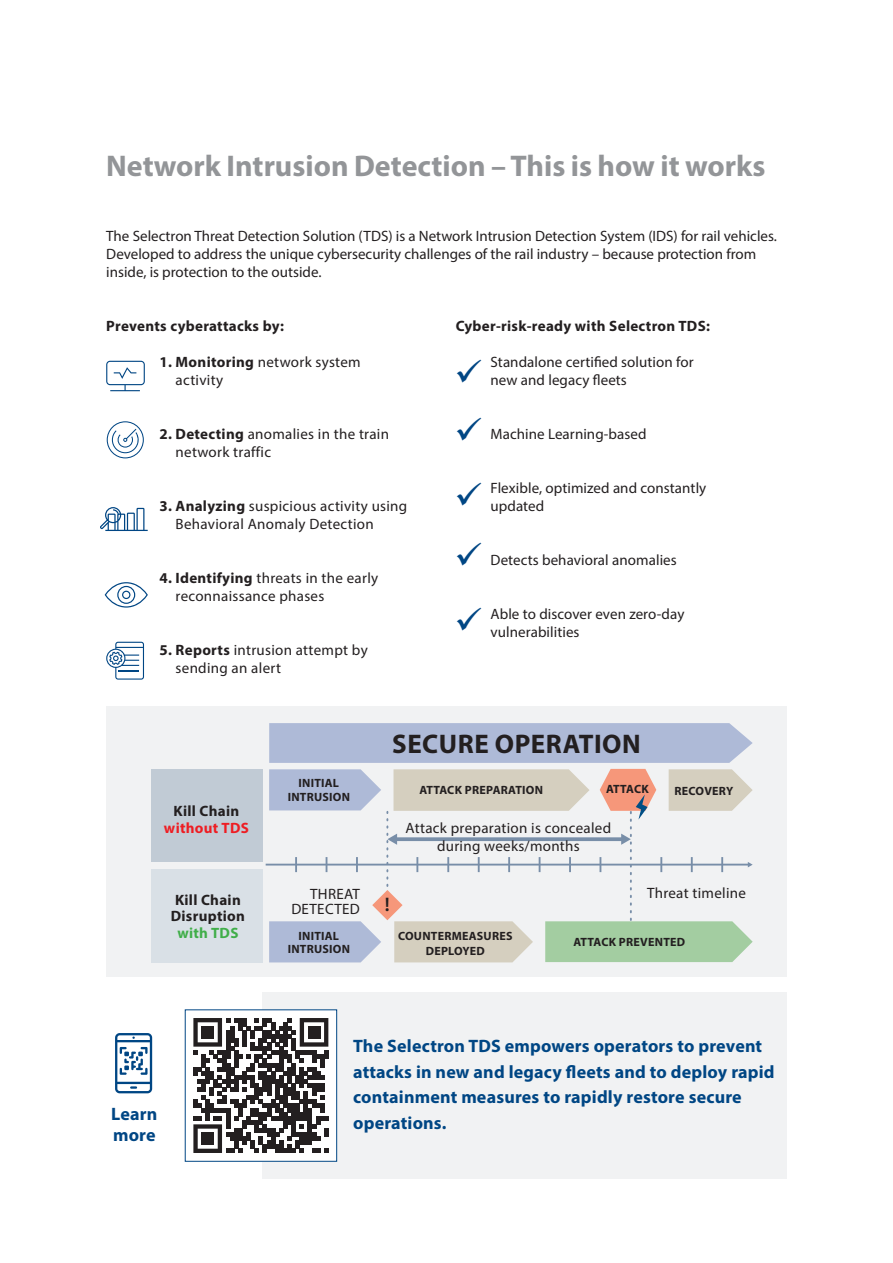
<style>
.page{position:relative;width:893px;height:1263px;background:#fff}
.page>*{position:absolute;margin:0;border:0;box-sizing:border-box;transform-origin:0 0}
.t1{font:700 30px "Myriad Pro";color:#939598}
.t2{font:700 27px "Myriad Pro";letter-spacing:.02em;color:#231f20}
.t3{font:600 19.65px "Myriad Pro";color:#231f20}
.t4{font:700 18px/25.5px "Myriad Pro";letter-spacing:.01em;color:#004684}
.t5{font:15px/18px "Myriad Pro";letter-spacing:.005em;color:#231f20}
.t6{font:700 15px/16.5px "Myriad Pro";letter-spacing:.02em;color:#231f20}
.t7{font:700 15px "Myriad Pro";letter-spacing:.02em;color:#ee1d23}
.t8{font:700 15px "Myriad Pro";letter-spacing:.02em;color:#40ae49}
.t9{font:700 12px/13.5px "Myriad Pro";letter-spacing:.02em;color:#231f20;text-align:center}
.s1{font-weight:700}
</style>
<div class="page">
<div style="left:106px;top:706px;width:681px;height:271px;background:#f1f2f3"></div>
<div style="left:263px;top:992px;width:524px;height:187px;background:#f1f2f3"></div>
<svg style="left:106px;top:361px;width:39px;height:30px"></svg>
<svg style="left:107px;top:421px;width:37px;height:37px"></svg>
<svg style="left:105px;top:582px;width:43px;height:26px"></svg>
<svg style="left:106px;top:642px;width:38px;height:38px"></svg>
<svg style="left:100px;top:507px;width:48px;height:24px"></svg>
<div style="left:185px;top:1010px;width:152px;height:151px;background:#fff"></div>
<svg style="left:193px;top:1018px;width:135px;height:135px"></svg>
<div style="left:202px;top:1026px;width:12px;height:12px;background:#231f20"></div>
<div style="left:308px;top:1026px;width:12px;height:12px;background:#231f20"></div>
<div style="left:202px;top:1132px;width:12px;height:13px;background:#231f20"></div>
<svg style="left:115px;top:1033px;width:37px;height:60px"></svg>
<div style="left:269px;top:723px;width:484px;height:40px;background:#aebad7"></div>
<div style="left:151px;top:769px;width:112px;height:93px;background:#c1cbd5"></div>
<div style="left:151px;top:869px;width:112px;height:93px;background:#d9e0e6"></div>
<hr style="left:266px;top:864px;width:483px;height:1px;background:#788ea8">
<svg style="left:269px;top:769px;width:484px;height:193px"></svg>
<h1 class="t1" style="left:106px;top:146px;width:661px">Network Intrusion Detection – This is how it works</h1>
<p class="t5" style="left:106px;top:227px;width:672px">The Selectron Threat Detection Solution (TDS) is a Network Intrusion Detection System (IDS) for rail vehicles.<br>Developed to address the unique cybersecurity challenges of the rail industry – because protection from inside, is protection to the outside.</p>
<p class="t6" style="left:106px;top:317px;width:179px">Prevents cyberattacks by:</p>
<p class="t6" style="left:456px;top:317px;width:256px">Cyber-risk-ready with Selectron TDS:</p>
<p class="t5" style="left:176px;top:353px;width:187px;text-indent:-16px"><span class="s1">1. Monitoring</span> network system activity</p>
<p class="t5" style="left:491px;top:353px;width:205px">Standalone certified solution for new and legacy fleets</p>
<p class="t5" style="left:176px;top:425px;width:215px;text-indent:-16px"><span class="s1">2. Detecting</span> anomalies in the train network traffic</p>
<p class="t5" style="left:176px;top:497px;width:233px;text-indent:-16px"><span class="s1">3. Analyzing</span> suspicious activity using<br>Behavioral Anomaly Detection</p>
<p class="t5" style="left:176px;top:569px;width:204px;text-indent:-16px"><span class="s1">4. Identifying</span> threats in the early reconnaissance phases</p>
<p class="t5" style="left:176px;top:641px;width:194px;text-indent:-16px"><span class="s1">5. Reports</span> intrusion attempt by sending an alert</p>
<p class="t5" style="left:491px;top:425px;width:157px">Machine Learning-based</p>
<p class="t5" style="left:491px;top:479px;width:217px">Flexible, optimized and constantly updated</p>
<p class="t5" style="left:491px;top:551px;width:188px">Detects behavioral anomalies</p>
<p class="t5" style="left:491px;top:605px;width:195px">Able to discover even zero-day vulnerabilities</p>
<h2 class="t2" style="left:392px;top:726px;width:250px">SECURE OPERATION</h2>
<p class="t6" style="left:174px;top:802px;width:67px">Kill Chain</p>
<p class="t7" style="left:164px;top:818px;width:86px">without TDS</p>
<p class="t6" style="left:171px;top:891px;width:76px">Kill Chain<br>Disruption</p>
<p class="t8" style="left:177px;top:923px;width:63px">with TDS</p>
<p class="t4" style="left:111px;top:1103px;width:48px;line-height:21px">Learn more</p>
<p class="t9" style="left:288px;top:776px;width:64px">INITIAL<br>INTRUSION</p>
<p class="t9" style="left:419px;top:783px;width:125px">ATTACK PREPARATION</p>
<p class="t9" style="left:606px;top:782px;width:44px">ATTACK</p>
<p class="t9" style="left:675px;top:783px;width:60px">RECOVERY</p>
<p class="t5" style="left:406px;top:819px;width:207px;text-align:center">Attack preparation is concealed during weeks/months</p>
<p class="t5" style="left:291px;top:886px;width:70px;line-height:15px;text-align:right">THREAT<br>DETECTED</p>
<p class="t5" style="left:647px;top:883px;width:100px">Threat timeline</p>
<h3 class="t3" style="left:385px;top:892px;width:6px">!</h3>
<p class="t9" style="left:288px;top:929px;width:64px">INITIAL<br>INTRUSION</p>
<p class="t9" style="left:398px;top:928px;width:116px;line-height:15px">COUNTERMEASURES<br>DEPLOYED</p>
<p class="t9" style="left:573px;top:935px;width:113px">ATTACK PREVENTED</p>
<p class="t4" style="left:353px;top:1033px;width:423px">The Selectron TDS empowers operators to prevent attacks in new and legacy fleets and to deploy rapid containment measures to rapidly restore secure operations.</p>
</div>
